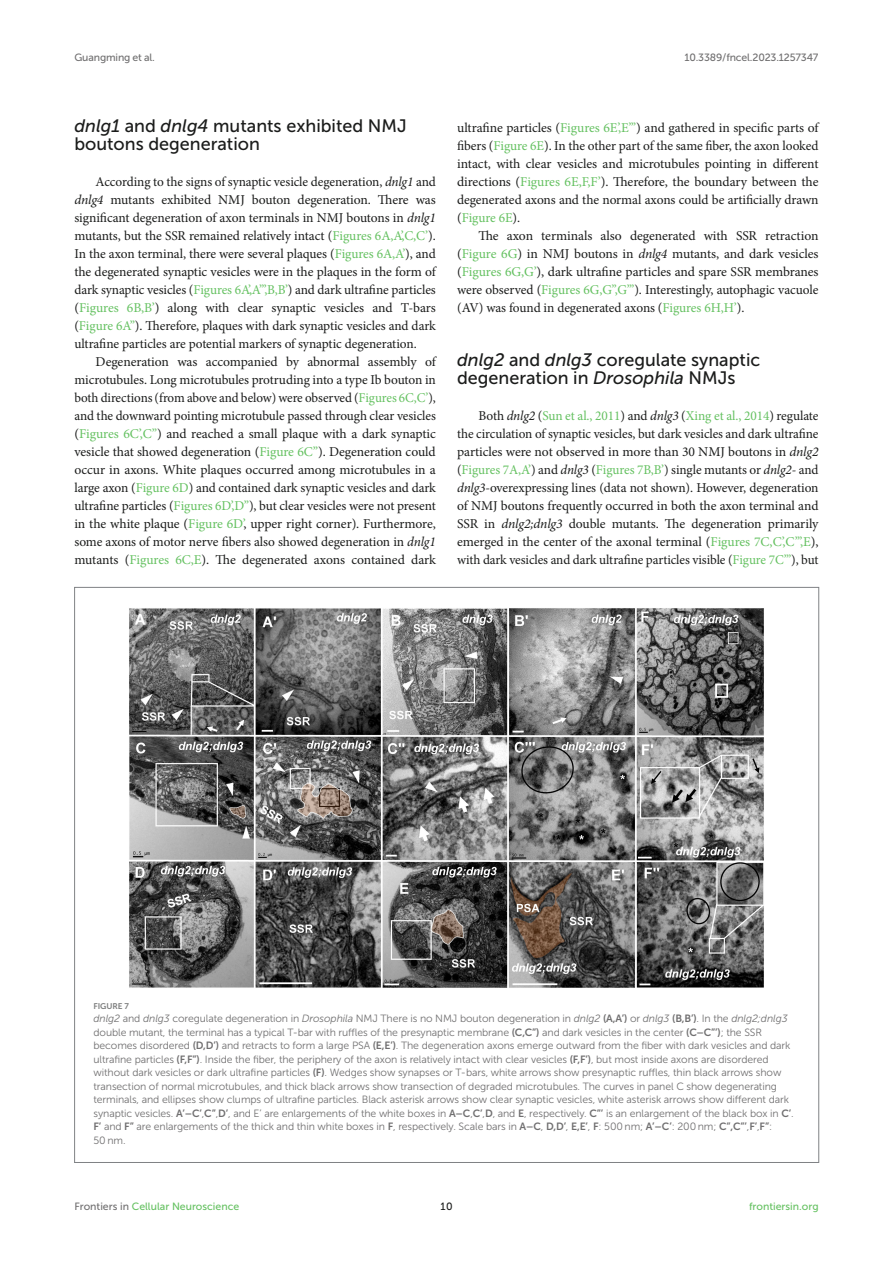
<style>
.page{position:relative;width:893px;height:1263px;background:#fff}
.page>*{position:absolute;margin:0;border:0;box-sizing:border-box;transform-origin:0 0}
.HEAD_2{font:18px/18px "Museo Sans 500";color:#1b1c1b}
.TEXT{font:13.5px/18px "Minion Pro";letter-spacing:-.005em;color:#1b1c1b;text-align:justify}
.TEXT_FLUSH{font:13.5px/18px "Minion Pro";letter-spacing:-.005em;color:#1b1c1b;text-align:justify}
.FIG_LEG{font:10.5px/13.5px "Museo Sans 300";letter-spacing:-.01em;color:#706f70}
.t1{font:10.5px "Museo Sans 500";color:#65c161}
.t2{font:10.5px "Museo Sans 500";letter-spacing:-.015em;color:#706f70}
.t3{font:10.5px "Museo Sans 500";color:#1b1c1b}
.FIG_HD{font:8.25px "Museo Sans 700";letter-spacing:-.01em;color:#7e7f7f}
.s1{font-style:italic}
.s2{color:#65c161}
.s3{font-family:"Museo Sans 700"}
.s4{color:#706f70}
</style>
<div class="page">
<img style="left:129px;top:608px;width:635px;height:380px">
<p class="t2" style="left:74px;top:51px;width:82px">Guangming et al.</p>
<p class="t2" style="left:684px;top:51px;width:136px">10.3389/fncel.2023.1257347</p>
<p class="HEAD_2" style="left:74px;top:117px;width:334px"><span class="s1">dnlg1</span> and <span class="s1">dnlg4</span> mutants exhibited NMJ boutons degeneration</p>
<p class="TEXT_FLUSH" style="left:74px;top:173px;width:363px;text-indent:21px">According to the signs of synaptic vesicle degeneration, <span class="s1">dnlg1</span> and <span class="s1">dnlg4</span> mutants exhibited NMJ bouton degeneration. There was significant degeneration of axon terminals in NMJ boutons in <span class="s1">dnlg1 </span>mutants, but the SSR remained relatively intact (<span class="s2">Figures 6A,A’,C,C’</span>).<br>In the axon terminal, there were several plaques (<span class="s2">Figures 6A,A’</span>), and the degenerated synaptic vesicles were in the plaques in the form of dark synaptic vesicles (<span class="s2">Figures 6A’,A’’’,B,B’</span>) and dark ultrafine particles (<span class="s2">Figures 6B,B’</span>) along with clear synaptic vesicles and T-bars (<span class="s2">Figure 6A’’</span>). Therefore, plaques with dark synaptic vesicles and dark ultrafine particles are potential markers of synaptic degeneration.</p>
<p class="TEXT" style="left:74px;top:353px;width:363px;text-indent:21px">Degeneration was accompanied by abnormal assembly of microtubules. Long microtubules protruding into a type Ib bouton in both directions (from above and below) were observed (<span class="s2">Figures 6C,C’</span>), and the downward pointing microtubule passed through clear vesicles (<span class="s2">Figures 6C’,C’’</span>) and reached a small plaque with a dark synaptic vesicle that showed degeneration (<span class="s2">Figure 6C’’</span>). Degeneration could occur in axons. White plaques occurred among microtubules in a large axon (<span class="s2">Figure 6D</span>) and contained dark synaptic vesicles and dark ultrafine particles (<span class="s2">Figures 6D’,D’’</span>), but clear vesicles were not present in the white plaque (<span class="s2">Figure 6D’</span>, upper right corner). Furthermore, some axons of motor nerve fibers also showed degeneration in <span class="s1">dnlg1 </span>mutants (<span class="s2">Figures 6C,E</span>). The degenerated axons contained dark</p>
<p class="TEXT" style="left:457px;top:119px;width:363px">ultrafine particles (<span class="s2">Figures 6E’,E’’’</span>) and gathered in specific parts of fibers (<span class="s2">Figure 6E</span>). In the other part of the same fiber, the axon looked intact, with clear vesicles and microtubules pointing in different directions (<span class="s2">Figures 6E,F,F’</span>). Therefore, the boundary between the degenerated axons and the normal axons could be artificially drawn (<span class="s2">Figure 6E</span>).</p>
<p class="TEXT" style="left:457px;top:227px;width:363px;text-indent:21px">The axon terminals also degenerated with SSR retraction (<span class="s2">Figure 6G</span>) in NMJ boutons in <span class="s1">dnlg4</span> mutants, and dark vesicles (<span class="s2">Figures 6G,G’</span>), dark ultrafine particles and spare SSR membranes were observed (<span class="s2">Figures 6G,G’’,G’’’</span>). Interestingly, autophagic vacuole (AV) was found in degenerated axons (<span class="s2">Figures 6H,H’</span>).</p>
<p class="HEAD_2" style="left:457px;top:351px;width:305px"><span class="s1">dnlg2</span> and <span class="s1">dnlg3</span> coregulate synaptic degeneration in <span class="s1">Drosophila</span> NMJs</p>
<p class="TEXT_FLUSH" style="left:457px;top:407px;width:363px;text-indent:21px">Both <span class="s1">dnlg2</span> (<span class="s2">Sun et al., 2011</span>) and <span class="s1">dnlg3</span> (<span class="s2">Xing et al., 2014</span>) regulate the circulation of synaptic vesicles, but dark vesicles and dark ultrafine particles were not observed in more than 30 NMJ boutons in <span class="s1">dnlg2 </span>(<span class="s2">Figures 7A,A’</span>) and <span class="s1">dnlg3</span> (<span class="s2">Figures 7B,B’</span>) single mutants or <span class="s1">dnlg2-</span> and <span class="s1">dnlg3-</span>overexpressing lines (data not shown). However, degeneration of NMJ boutons frequently occurred in both the axon terminal and SSR in <span class="s1">dnlg2;dnlg3</span> double mutants. The degeneration primarily emerged in the center of the axonal terminal (<span class="s2">Figures 7C,C’,C’’’,E</span>), with dark vesicles and dark ultrafine particles visible (<span class="s2">Figure 7C’’’</span>), but</p>
<p class="FIG_HD" style="left:94px;top:1001px;width:37px">FIGURE 7</p>
<p class="FIG_LEG" style="left:94px;top:1012px;width:702px"><span class="s1">dnlg2</span> and <span class="s1">dnlg3</span> coregulate degeneration in <span class="s1">Drosophila</span> NMJ There is no NMJ bouton degeneration in <span class="s1">dnlg2</span> <span class="s3">(A,A’)</span> or <span class="s1">dnlg3</span> <span class="s3">(B,B’)</span>. In the <span class="s1">dnlg2;dnlg3 </span>double mutant, the terminal has a typical T-bar with ruffles of the presynaptic membrane <span class="s3">(C,C”)</span> and dark vesicles in the center <span class="s3">(C–C”’)</span>; the SSR becomes disordered <span class="s3">(D,D’)</span> and retracts to form a large PSA <span class="s3">(E,E’)</span>. The degeneration axons emerge outward from the fiber with dark vesicles and dark ultrafine particles <span class="s3">(F,F”)</span>. Inside the fiber, the periphery of the axon is relatively intact with clear vesicles <span class="s3">(F,F’)</span>, but most inside axons are disordered without dark vesicles or dark ultrafine particles <span class="s3">(F)</span>. Wedges show synapses or T-bars, white arrows show presynaptic ruffles, thin black arrows show transection of normal microtubules, and thick black arrows show transection of degraded microtubules. The curves in panel C show degenerating terminals, and ellipses show clumps of ultrafine particles. Black asterisk arrows show clear synaptic vesicles, white asterisk arrows show different dark synaptic vesicles. <span class="s3">A’–C’</span>,<span class="s3">C”</span>,<span class="s3">D’</span>, and E’ are enlargements of the white boxes in <span class="s3">A–C</span>,<span class="s3">C’</span>,<span class="s3">D</span>, and <span class="s3">E</span>, respectively. <span class="s3">C”’</span> is an enlargement of the black box in <span class="s3">C’</span>.<br><span class="s3">F’</span> and <span class="s3">F”</span> are enlargements of the thick and thin white boxes in <span class="s3">F</span>, respectively. Scale bars in <span class="s3">A–C</span>, <span class="s3">D,D’</span>, <span class="s3">E,E’</span>, <span class="s3">F</span>: 500 nm; <span class="s3">A’–C’</span>: 200 nm; <span class="s3">C”,C”’</span>,<span class="s3">F’</span>,<span class="s3">F”</span>:<br>50 nm.</p>
<p class="t1" style="left:74px;top:1200px;width:166px"><span class="s4">Frontiers in</span> Cellular Neuroscience</p>
<p class="t3" style="left:440px;top:1200px;width:14px">10</p>
<p class="t1" style="left:749px;top:1200px;width:71px">frontiersin.org</p>
</div>
